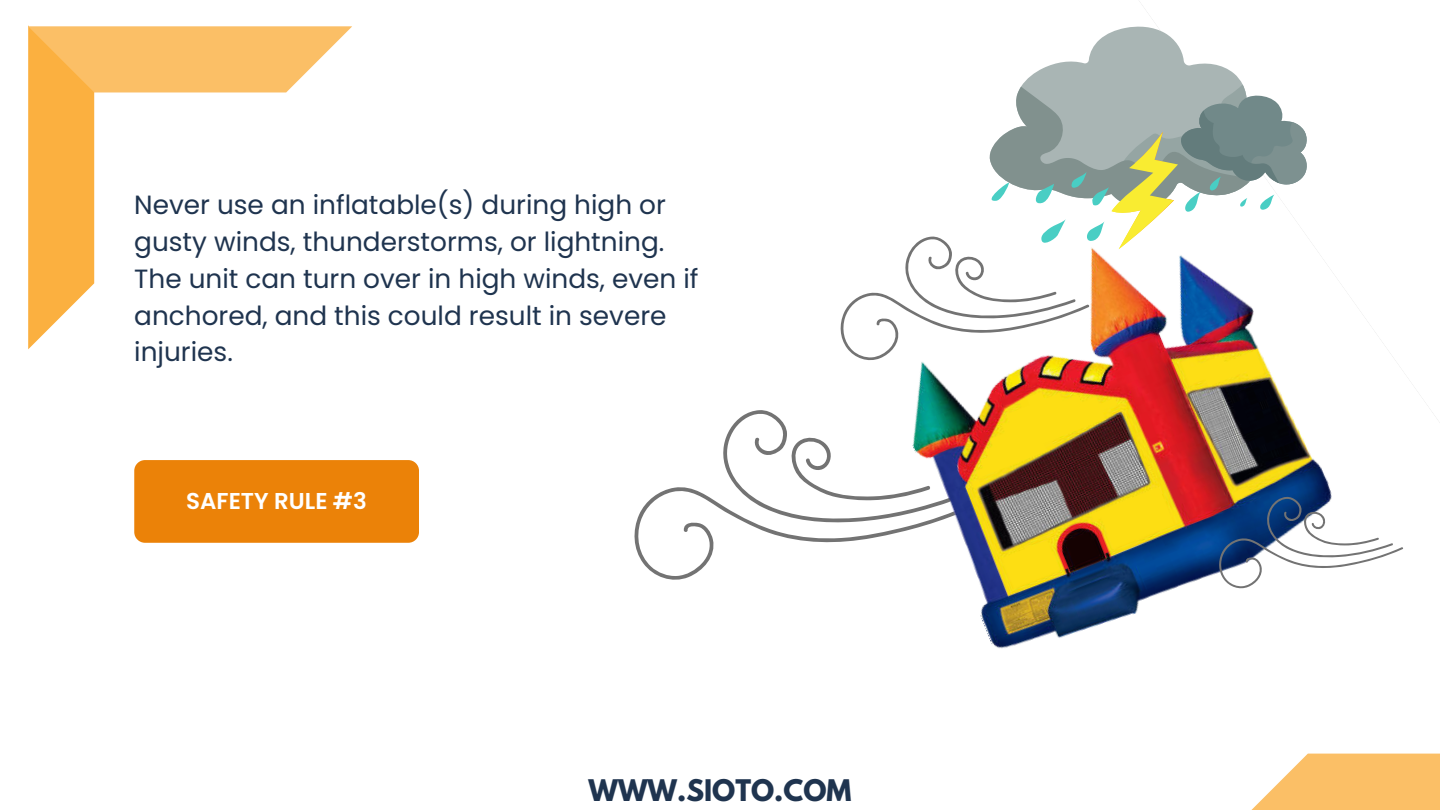
<style>
.page{position:relative;width:1440px;height:810px;background:#fff}
.page>*{position:absolute;margin:0;border:0;box-sizing:border-box;transform-origin:0 0}
.t1{font:700 26.4px "League Spartan";color:#1f344f}
.t2{font:26.3px/36.8px "Poppins";color:#1f344f}
.t3{font:600 22.9px "Poppins";color:#fff}
</style>
<div class="page">
<div style="left:134px;top:460px;width:285px;height:82px;background:#eb8208;border-radius:11px"></div>
<svg style="left:28px;top:25px;width:259px;height:324px"></svg>
<svg style="left:28px;top:26px;width:324px;height:66px"></svg>
<svg style="left:1251px;top:754px;width:189px;height:56px"></svg>
<svg style="left:634px;top:410px;width:235px;height:170px"></svg>
<svg style="left:1038px;top:9px;width:192px;height:62px"></svg>
<svg style="left:840px;top:71px;width:467px;height:289px"></svg>
<img style="left:869px;top:198px;width:477px;height:451px">
<svg style="left:1218px;top:497px;width:185px;height:93px"></svg>
<p class="t2" style="left:134px;top:187px;width:566px">Never use an inflatable(s) during high or gusty winds, thunderstorms, or lightning.<br>The unit can turn over in high winds, even if anchored, and this could result in severe injuries.</p>
<p class="t3" style="left:186px;top:485px;width:182px">SAFETY RULE #3</p>
<p class="t1" style="left:589px;top:777px;width:264px">WWW.SIOTO.COM</p>
</div>
